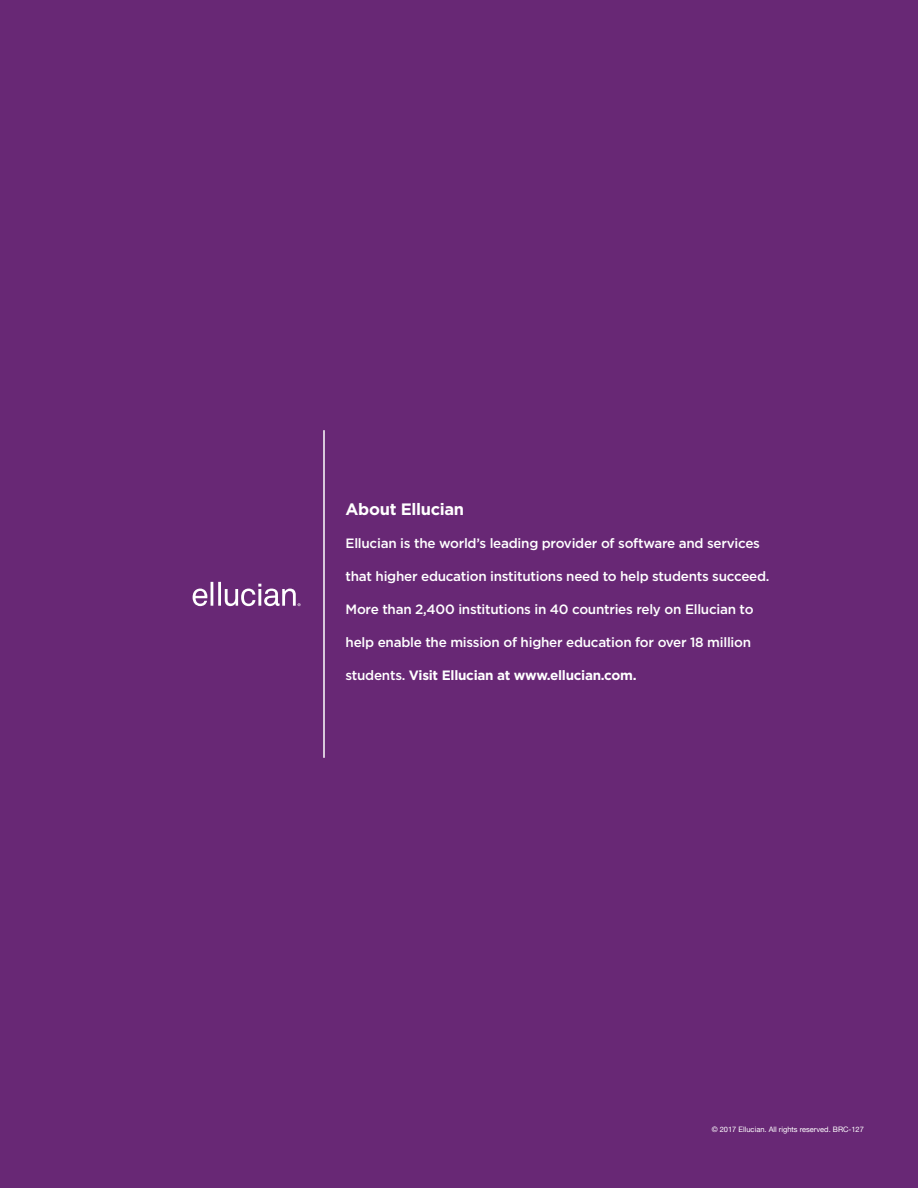
<style>
.page{position:relative;width:918px;height:1188px;background:#682875}
.page>*{position:absolute;margin:0;border:0;box-sizing:border-box;transform-origin:0 0}
.t1{font:700 16.5px "Gotham";letter-spacing:-.02em;color:#fff}
.t2{font:500 13.5px "Gotham";letter-spacing:-.02em;color:#fff}
.t3{font:700 13.5px "Gotham";letter-spacing:-.02em;color:#fff}
.t4{font:7.5px "Helvetica Neue";color:#fff}
.s1{font-weight:500}
</style>
<div class="page">
<svg style="left:193px;top:582px;width:108px;height:24px"></svg>
<hr style="left:323px;top:430px;width:2px;height:328px;background:#fff">
<p class="t1" style="left:346px;top:498px;width:120px">About Ellucian</p>
<p class="t2" style="left:346px;top:534px;width:416px">Ellucian is the world’s leading provider of software and services</p>
<p class="t2" style="left:346px;top:567px;width:425px">that higher education institutions need to help students succeed.</p>
<p class="t2" style="left:346px;top:600px;width:409px">More than 2,400 institutions in 40 countries rely on Ellucian to</p>
<p class="t2" style="left:346px;top:633px;width:407px">help enable the mission of higher education for over 18 million</p>
<p class="t3" style="left:346px;top:666px;width:293px"><span class="s1">students.</span> Visit Ellucian at www.ellucian.com.</p>
<p class="t4" style="left:712px;top:1124px;width:154px">© 2017 Ellucian. All rights reserved. BRC-127</p>
</div>
